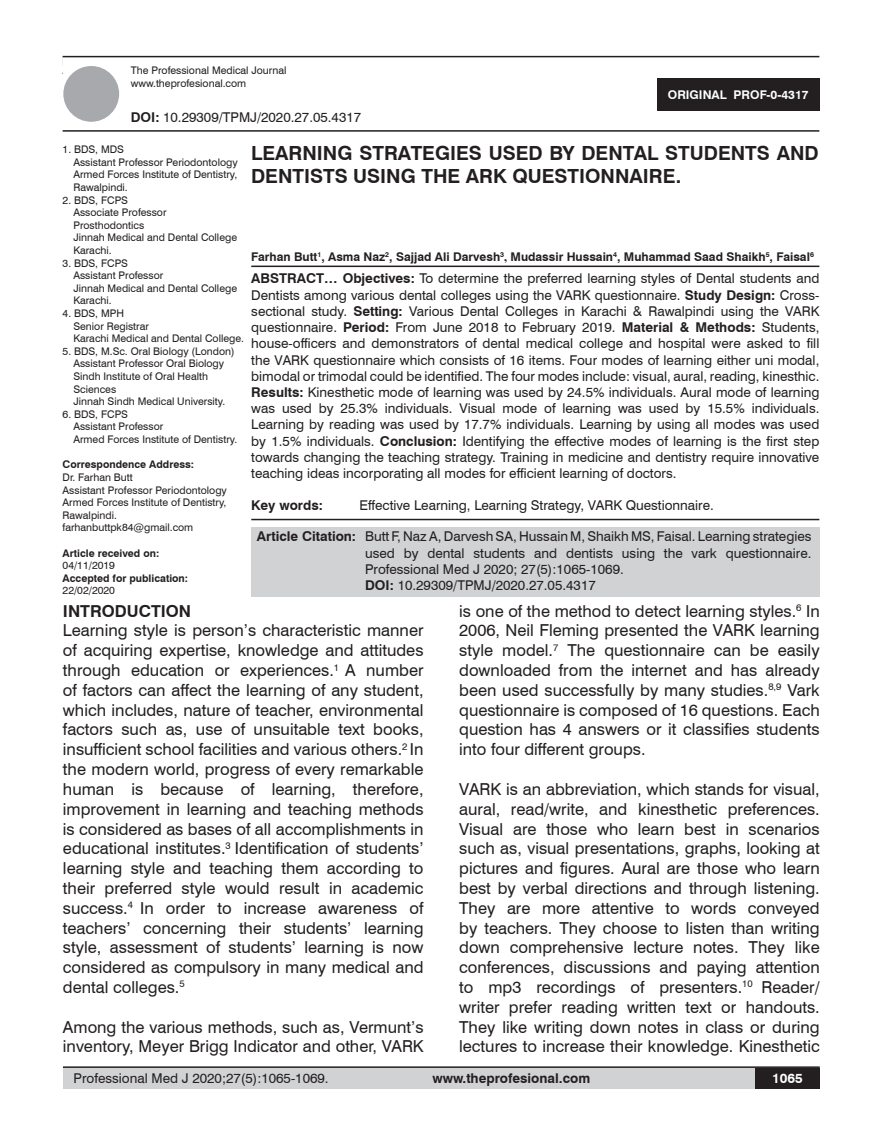
<style>
.page{position:relative;width:882px;height:1145px;background:#fff}
.page>*{position:absolute;margin:0;border:0;box-sizing:border-box;transform-origin:0 0}
.t1{font:700 19.5px/23.4px "Swiss 721 BT";color:#231f20}
.t2{font:16.5px/19.8px "Swiss 721 BT";color:#231f20;text-align:justify}
.t3{font:700 16.5px "Swiss 721 BT";color:#231f20}
.t4{font:13.5px/16.2px "Swiss 721 BT";color:#231f20;text-align:justify}
.t5{font:700 13.5px "Swiss 721 BT";color:#231f20}
.t6{font:700 13.5px "Swiss 721 BT";color:#fff}
.t7{font:700 12px "Swiss 721 BT";color:#231f20}
.t8{font:700 12px "Swiss 721 BT";color:#fff}
.No_Spacing{font:10.5px/12.6px "Swiss 721 BT";color:#231f20}
.No_Spacing-2{font:700 10.5px "Swiss 721 BT";color:#231f20}
.List_Paragraph{font:10.5px "Swiss 721 BT";color:#231f20}
.s1{font-weight:700}
.s2{font-family:"Times New Roman"}
</style>
<div class="page">
<div style="left:63px;top:1067px;width:756px;height:21px;background:#d1d2d4"></div>
<hr style="left:63px;top:1066px;width:756px;height:2px;background:#231f20">
<div style="left:754px;top:1068px;width:65px;height:20px;background:#231f20"></div>
<hr style="left:63px;top:56px;width:756px;height:1px;background:#231f20">
<hr style="left:63px;top:130px;width:756px;height:2px;background:#231f20">
<div style="left:63px;top:66px;width:56px;height:56px;background:#a8a9ad;border-radius:50%"></div>
<div style="left:657px;top:78px;width:162px;height:33px;background:#231f20"></div>
<hr style="left:251px;top:265px;width:568px;height:2px;background:#231f20">
<hr style="left:251px;top:519px;width:568px;height:1px;background:#231f20">
<div style="left:251px;top:527px;width:568px;height:69px;background:#d1d2d4"></div>
<p class="No_Spacing" style="left:131px;top:64px;width:157px">The Professional Medical Journal</p>
<p class="No_Spacing" style="left:131px;top:76px;width:117px">www.theprofesional.com</p>
<p class="t4" style="left:131px;top:108px;width:232px"><span class="s1">DOI:</span> 10.29309/TPMJ/2020.27.05.4317</p>
<p class="t8" style="left:667px;top:87px;width:142px">ORIGINAL PROF-0-4317</p>
<p class="No_Spacing" style="left:63px;top:143px;width:63px">1. BDS, MDS</p>
<p class="No_Spacing" style="left:73px;top:155px;width:166px">Assistant Professor Periodontology</p>
<p class="No_Spacing" style="left:73px;top:168px;width:165px">Armed Forces Institute of Dentistry,<br>Rawalpindi.</p>
<p class="No_Spacing" style="left:63px;top:193px;width:67px">2. BDS, FCPS</p>
<p class="No_Spacing" style="left:73px;top:206px;width:95px">Associate Professor</p>
<p class="No_Spacing" style="left:73px;top:218px;width:72px">Prosthodontics</p>
<p class="No_Spacing" style="left:73px;top:231px;width:165px">Jinnah Medical and Dental College<br>Karachi.</p>
<p class="No_Spacing" style="left:63px;top:256px;width:67px">3. BDS, FCPS</p>
<p class="No_Spacing" style="left:73px;top:269px;width:91px">Assistant Professor</p>
<p class="No_Spacing" style="left:73px;top:281px;width:165px">Jinnah Medical and Dental College<br>Karachi.</p>
<p class="List_Paragraph" style="left:63px;top:306px;width:63px">4. BDS, MPH</p>
<p class="No_Spacing" style="left:73px;top:319px;width:77px">Senior Registrar</p>
<p class="No_Spacing" style="left:73px;top:332px;width:172px">Karachi Medical and Dental College.</p>
<p class="No_Spacing" style="left:63px;top:344px;width:173px">5. BDS, M.Sc. Oral Biology (London)</p>
<p class="No_Spacing" style="left:73px;top:357px;width:152px">Assistant Professor Oral Biology</p>
<p class="No_Spacing" style="left:73px;top:369px;width:136px">Sindh Institute of Oral Health<br>Sciences</p>
<p class="No_Spacing" style="left:73px;top:395px;width:153px">Jinnah Sindh Medical University.</p>
<p class="No_Spacing" style="left:63px;top:407px;width:67px">6. BDS, FCPS</p>
<p class="No_Spacing" style="left:73px;top:420px;width:91px">Assistant Professor</p>
<p class="No_Spacing" style="left:73px;top:432px;width:165px">Armed Forces Institute of Dentistry.</p>
<p class="No_Spacing-2" style="left:63px;top:457px;width:133px">Correspondence Address:</p>
<p class="No_Spacing" style="left:63px;top:470px;width:72px">Dr. Farhan Butt</p>
<p class="No_Spacing" style="left:63px;top:483px;width:166px">Assistant Professor Periodontology</p>
<p class="No_Spacing" style="left:63px;top:495px;width:165px">Armed Forces Institute of Dentistry,<br>Rawalpindi.</p>
<p class="No_Spacing" style="left:63px;top:521px;width:132px">farhanbuttpk84@gmail.com</p>
<p class="No_Spacing-2" style="left:63px;top:545px;width:98px">Article received on:</p>
<p class="No_Spacing" style="left:63px;top:558px;width:54px">04/11/2019</p>
<p class="No_Spacing-2" style="left:63px;top:571px;width:127px">Accepted for publication:</p>
<p class="No_Spacing" style="left:63px;top:584px;width:54px">22/02/2020</p>
<p class="t1" style="left:251px;top:141px;width:569px">LEARNING STRATEGIES USED BY DENTAL STUDENTS AND<br>DENTISTS USING THE ARK QUESTIONNAIRE.</p>
<p class="t7" style="left:251px;top:248px;width:564px">Farhan Butt<sup>1</sup>, Asma Naz<sup>2</sup>, Sajjad Ali Darvesh<sup>3</sup><span class="s2">,</span> Mudassir Hussain<sup>4</sup>, Muhammad Saad Shaikh<sup>5</sup>, Faisal<sup>6</sup></p>
<p class="t4" style="left:251px;top:270px;width:569px"><span class="s1">ABSTRACT… Objectives:</span> To determine the preferred learning styles of Dental students and Dentists among various dental colleges using the VARK questionnaire. <span class="s1">Study Design:</span> Cross&shy;sectional study. <span class="s1">Setting:</span> Various Dental Colleges in Karachi &amp; Rawalpindi using the VARK questionnaire. <span class="s1">Period:</span> From June 2018 to February 2019. <span class="s1">Material &amp; Methods:</span> Students, house-officers and demonstrators of dental medical college and hospital were asked to fill the VARK questionnaire which consists of 16 items. Four modes of learning either uni modal, bimodal or trimodal could be identified. The four modes include: visual, aural, reading, kinesthic.<br><span class="s1">Results:</span> Kinesthetic mode of learning was used by 24.5% individuals. Aural mode of learning was used by 25.3% individuals. Visual mode of learning was used by 15.5% individuals.<br>Learning by reading was used by 17.7% individuals. Learning by using all modes was used by 1.5% individuals. <span class="s1">Conclusion:</span> Identifying the effective modes of learning is the first step towards changing the teaching strategy. Training in medicine and dentistry require innovative teaching ideas incorporating all modes for efficient learning of doctors.</p>
<p class="t5" style="left:251px;top:496px;width:73px">Key words:</p>
<p class="t4" style="left:359px;top:497px;width:356px">Effective Learning, Learning Strategy, VARK Questionnaire.</p>
<p class="t4" style="left:365px;top:528px;width:447px;text-indent:-108px"><span class="s1">Article Citation:</span> Butt F, Naz A, Darvesh SA, Hussain M, Shaikh MS, Faisal. Learning strategies used by dental students and dentists using the vark questionnaire.<br>Professional Med J 2020; 27(5):1065-1069.</p>
<p class="t4" style="left:365px;top:576px;width:232px"><span class="s1">DOI:</span> 10.29309/TPMJ/2020.27.05.4317</p>
<p class="t3" style="left:63px;top:599px;width:130px">INTRODUCTION</p>
<p class="t2" style="left:63px;top:620px;width:362px">Learning style is person’s characteristic manner of acquiring expertise, knowledge and attitudes through education or experiences.<sup>1</sup> A number of factors can affect the learning of any student, which includes, nature of teacher, environmental factors such as, use of unsuitable text books, insufficient school facilities and various others.<sup>2</sup> In the modern world, progress of every remarkable human is because of learning, therefore, improvement in learning and teaching methods is considered as bases of all accomplishments in educational institutes.<sup>3</sup> Identification of students’ learning style and teaching them according to their preferred style would result in academic success.<sup>4</sup> In order to increase awareness of teachers’ concerning their students’ learning style, assessment of students’ learning is now considered as compulsory in many medical and dental colleges.<sup>5</sup></p>
<p class="t2" style="left:63px;top:1016px;width:362px">Among the various methods, such as, Vermunt’s inventory, Meyer Brigg Indicator and other, VARK</p>
<p class="t2" style="left:459px;top:600px;width:362px">is one of the method to detect learning styles.<sup>6</sup> In 2006, Neil Fleming presented the VARK learning style model.<sup>7</sup> The questionnaire can be easily downloaded from the internet and has already been used successfully by many studies.<sup>8,9</sup> Vark questionnaire is composed of 16 questions. Each question has 4 answers or it classifies students into four different groups.</p>
<p class="t2" style="left:459px;top:778px;width:362px">VARK is an abbreviation, which stands for visual, aural, read/write, and kinesthetic preferences.<br>Visual are those who learn best in scenarios such as, visual presentations, graphs, looking at pictures and figures. Aural are those who learn best by verbal directions and through listening.<br>They are more attentive to words conveyed by teachers. They choose to listen than writing down comprehensive lecture notes. They like conferences, discussions and paying attention to mp3 recordings of presenters.<sup>10</sup> Reader/ writer prefer reading written text or handouts.<br>They like writing down notes in class or during lectures to increase their knowledge. Kinesthetic</p>
<p class="t4" style="left:74px;top:1069px;width:256px">Professional Med J 2020;27(5):1065-1069.</p>
<p class="t5" style="left:432px;top:1069px;width:159px">www.theprofesional.com</p>
<p class="t6" style="left:771px;top:1069px;width:32px">1065</p>
</div>
